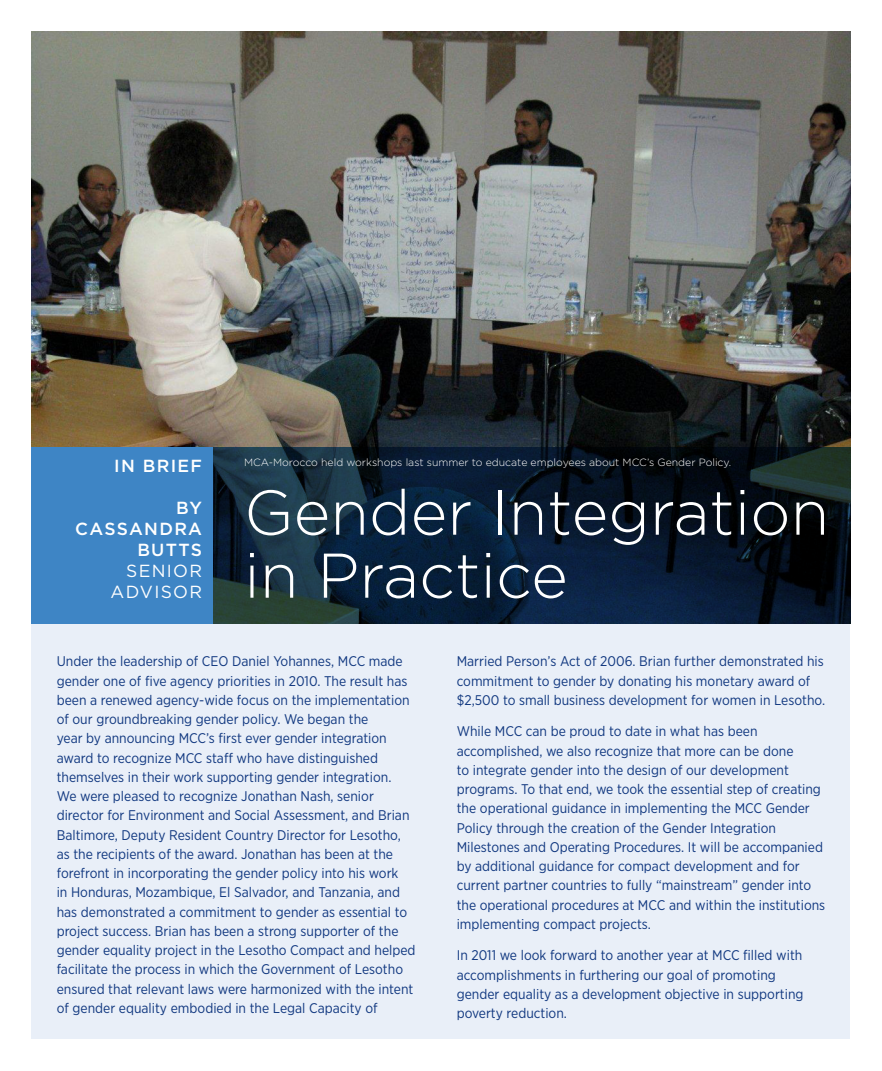
<style>
.page{position:relative;width:882px;height:1071px;background:#fff}
.page>*{position:absolute;margin:0;border:0;box-sizing:border-box;transform-origin:0 0}
.Heading_7{font:300 63px "Gotham";color:#fff}
.t1{font:500 17.5px/21px "Gotham";letter-spacing:.075em;color:#fff;text-align:right}
.t2{font:17.5px "Gotham";letter-spacing:.075em;color:#fff}
.Body_Text_2{font:14px/19.2px "Gotham Narrow";color:#113880}
.t3{font:300 10.5px "Gotham";color:#fff}
</style>
<div class="page">
<div style="left:32px;top:32px;width:818px;height:1008px;background:#e9eff8"></div>
<img style="left:32px;top:32px;width:818px;height:415px">
<svg style="left:213px;top:447px;width:637px;height:177px;background:#0b1e30"></svg>
<div style="left:32px;top:447px;width:181px;height:177px;background:#3e85c5"></div>
<p class="t1" style="left:114px;top:455px;width:89px">IN BRIEF</p>
<p class="t1" style="left:176px;top:497px;width:27px">BY</p>
<p class="t1" style="left:75px;top:518px;width:128px">CASSANDRA<br>BUTTS</p>
<p class="t2" style="left:126px;top:559px;width:77px">SENIOR</p>
<p class="t2" style="left:111px;top:580px;width:93px">ADVISOR</p>
<p class="t3" style="left:244px;top:456px;width:489px">MCA-Morocco held workshops last summer to educate employees about MCC’s Gender Policy.</p>
<p class="Heading_7" style="left:244px;top:473px;width:587px">Gender Integration</p>
<p class="Heading_7" style="left:244px;top:536px;width:325px">in Practice</p>
<p class="Body_Text_2" style="left:57px;top:652px;width:360px">Under the leadership of CEO Daniel Yohannes, MCC made gender one of five agency priorities in 2010. The result has been a renewed agency-wide focus on the implementation of our groundbreaking gender policy. We began the<br>year by announcing MCC’s first ever gender integration award to recognize MCC staff who have distinguished themselves in their work supporting gender integration.<br>We were pleased to recognize Jonathan Nash, senior director for Environment and Social Assessment, and Brian Baltimore, Deputy Resident Country Director for Lesotho, as the recipients of the award. Jonathan has been at the forefront in incorporating the gender policy into his work<br>in Honduras, Mozambique, El Salvador, and Tanzania, and has demonstrated a commitment to gender as essential to project success. Brian has been a strong supporter of the gender equality project in the Lesotho Compact and helped facilitate the process in which the Government of Lesotho ensured that relevant laws were harmonized with the intent of gender equality embodied in the Legal Capacity of</p>
<p class="Body_Text_2" style="left:457px;top:652px;width:370px">Married Person’s Act of 2006. Brian further demonstrated his commitment to gender by donating his monetary award of $2,500 to small business development for women in Lesotho.</p>
<p class="Body_Text_2" style="left:457px;top:722px;width:370px">While MCC can be proud to date in what has been accomplished, we also recognize that more can be done<br>to integrate gender into the design of our development programs. To that end, we took the essential step of creating the operational guidance in implementing the MCC Gender Policy through the creation of the Gender Integration Milestones and Operating Procedures. It will be accompanied by additional guidance for compact development and for current partner countries to fully “mainstream” gender into the operational procedures at MCC and within the institutions implementing compact projects.</p>
<p class="Body_Text_2" style="left:457px;top:946px;width:348px">In 2011 we look forward to another year at MCC filled with accomplishments in furthering our goal of promoting gender equality as a development objective in supporting poverty reduction.</p>
</div>
